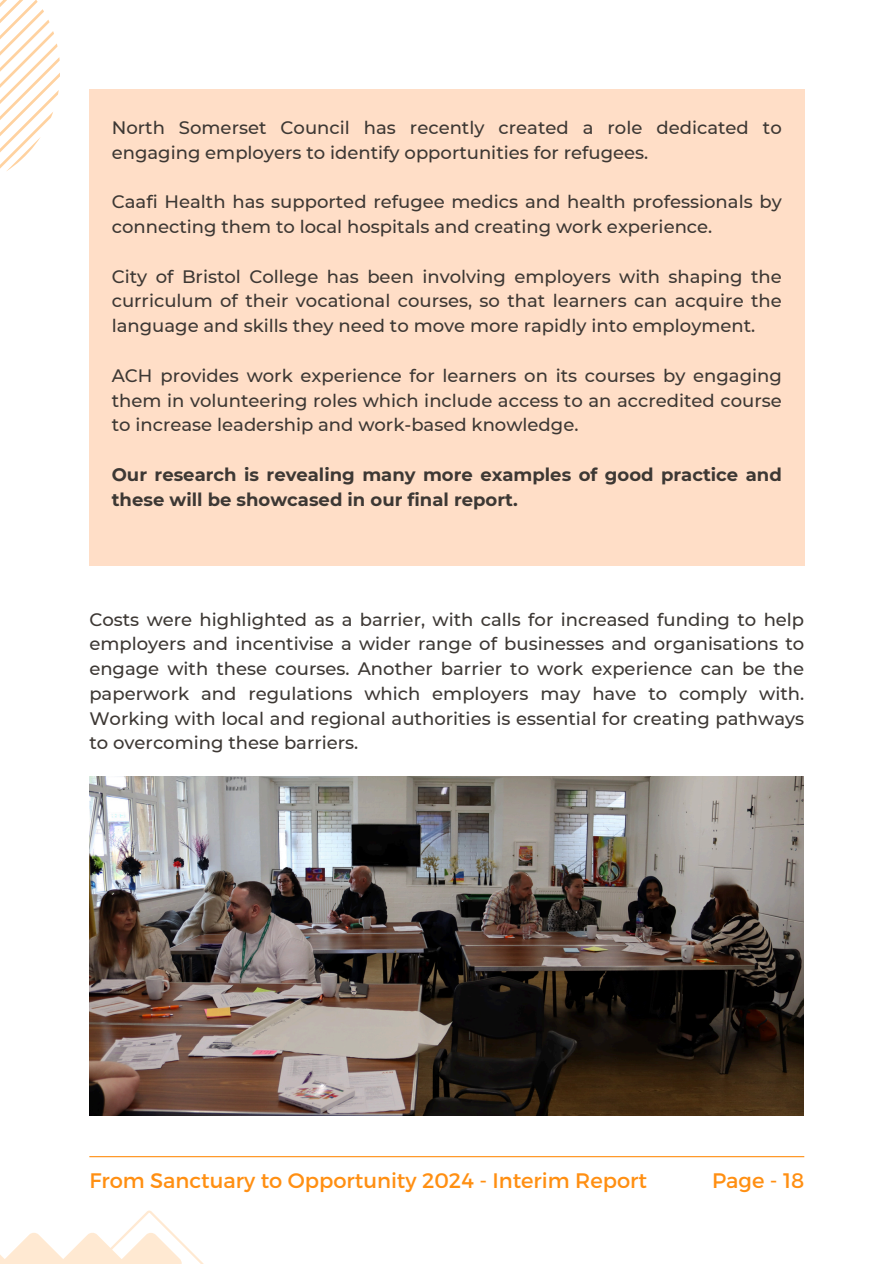
<style>
.page{position:relative;width:894px;height:1264px;background:#fff}
.page>*{position:absolute;margin:0;border:0;box-sizing:border-box;transform-origin:0 0}
.t1{font:21px "Montserrat";color:#ff8f12}
.t2{font:500 18px/24.8px "Montserrat";color:#3d3834;text-align:justify}
.t3{font:700 18px/24.8px "Montserrat";color:#3d3834}
</style>
<div class="page">
<svg style="left:0;top:0;width:60px;height:171px"></svg>
<svg style="left:0;top:1210px;width:203px;height:53px"></svg>
<hr style="left:89px;top:1156px;width:715px;height:1px;background:#ff8f12">
<div style="left:89px;top:89px;width:715px;height:477px;background:#ffdec7"></div>
<img style="left:89px;top:776px;width:714px;height:339px">
<p class="t2" style="left:112px;top:115px;width:671px">North Somerset Council has recently created a role dedicated to engaging employers to identify opportunities for refugees.</p>
<p class="t2" style="left:112px;top:189px;width:671px">Caafi Health has supported refugee medics and health professionals by connecting them to local hospitals and creating work experience.</p>
<p class="t2" style="left:112px;top:264px;width:671px">City of Bristol College has been involving employers with shaping the curriculum of their vocational courses, so that learners can acquire the language and skills they need to move more rapidly into employment.</p>
<p class="t2" style="left:112px;top:363px;width:671px">ACH provides work experience for learners on its courses by engaging them in volunteering roles which include access to an accredited course to increase leadership and work-based knowledge.</p>
<p class="t3" style="left:112px;top:462px;width:671px">Our research is revealing many more examples of good practice and these will be showcased in our final report.</p>
<h1 class="t2" style="left:89px;top:606px;width:716px">Costs were highlighted as a barrier, with calls for increased funding to help employers and incentivise a wider range of businesses and organisations to engage with these courses. Another barrier to work experience can be the paperwork and regulations which employers may have to comply with.<br>Working with local and regional authorities is essential for creating pathways to overcoming these barriers.</h1>
<p class="t1" style="left:89px;top:1166px;width:559px">From Sanctuary to Opportunity 2024 - Interim Report</p>
<p class="t1" style="left:712px;top:1166px;width:94px">Page - 18</p>
</div>
